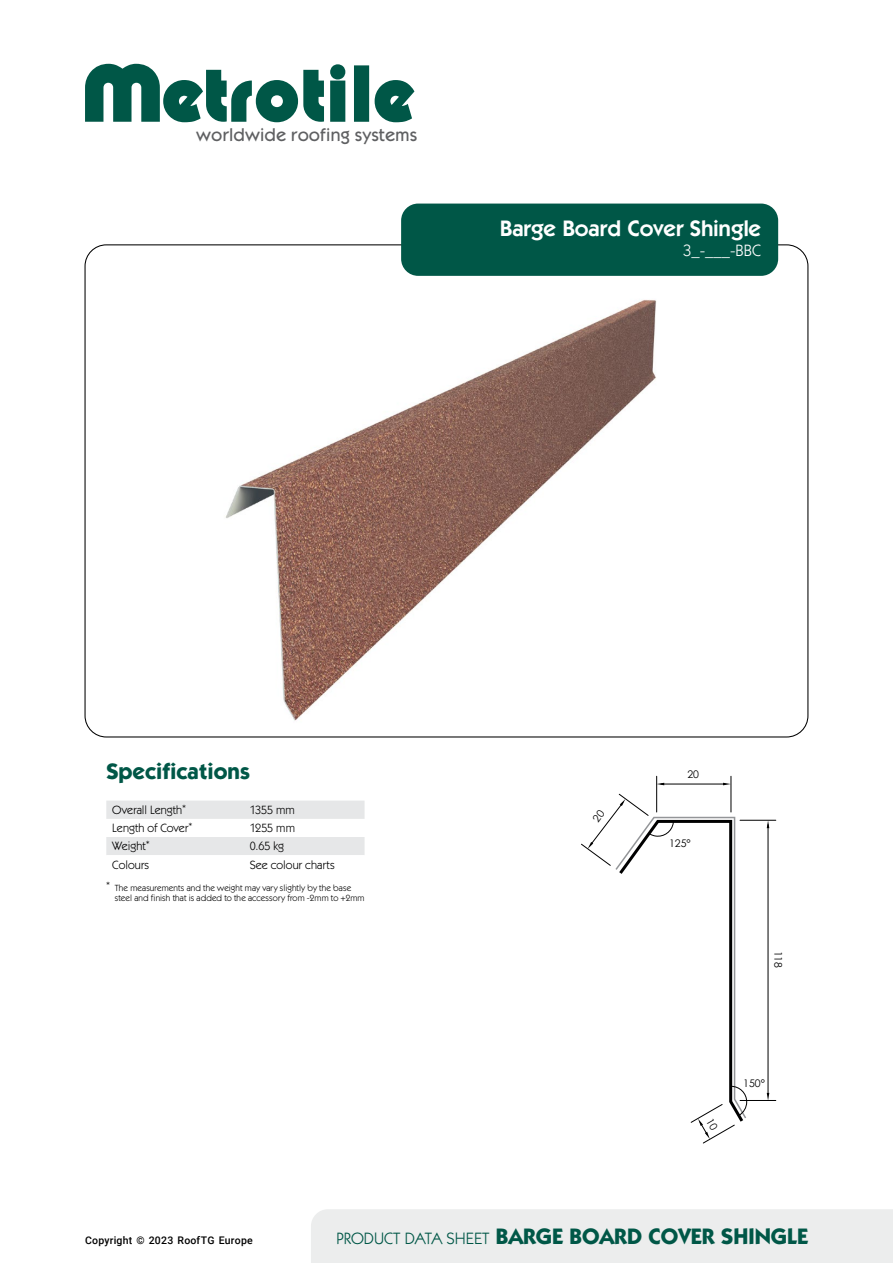
<style>
.page{position:relative;width:893px;height:1263px;background:#fff}
.page>*{position:absolute;margin:0;border:0;box-sizing:border-box;transform-origin:0 0}
.t1{font:700 22.5px "ITC Kabel Std";color:#005747}
.t2{font:600 22.5px "ITC Kabel Std";color:#fff}
.t3{font:500 18.6px "Kabel Itc TOT";color:#5f6062}
.t4{font:16.5px "ITC Kabel Std";color:#fff}
.t5{font:12px "ITC Kabel Std";color:#000}
.t6{font:500 10.5px "Roboto";letter-spacing:.025em;color:#000}
.t7{font:10.5px "Century Gothic";color:#000}
.t8{font:9px/10.8px "ITC Kabel Std";letter-spacing:.015em;color:#000}
.s1{font-weight:400;font-size:16.5px}
</style>
<div class="page">
<svg style="left:85px;top:64px;width:239px;height:58px"></svg>
<svg style="left:330px;top:64px;width:15px;height:58px"></svg>
<div style="left:354px;top:65px;width:15px;height:57px;background:#005747"></div>
<svg style="left:375px;top:80px;width:39px;height:42px"></svg>
<div style="left:401px;top:204px;width:377px;height:72px;background:#005747;border-radius:17px"></div>
<svg style="left:106px;top:800px;width:259px;height:55px"></svg>
<div style="left:311px;top:1209px;width:582px;height:54px;background:#eceded"></div>
<svg style="left:767px;top:1093px;width:2px;height:7px"></svg>
<hr style="left:656px;top:776px;width:1px;height:36px;background:#000">
<hr style="left:740px;top:1100px;width:36px;height:1px;background:#000">
<hr style="left:731px;top:776px;width:1px;height:36px;background:#000">
<hr style="left:740px;top:820px;width:36px;height:1px;background:#000">
<hr style="left:661px;top:784px;width:64px;height:1px;background:#000">
<hr style="left:768px;top:825px;width:1px;height:269px;background:#000">
<svg style="left:723px;top:783px;width:8px;height:2px"></svg>
<img style="left:225px;top:300px;width:432px;height:421px">
<svg style="left:581px;top:794px;width:167px;height:349px"></svg>
<h2 class="t3" style="left:196px;top:125px;width:223px">worldwide roofing systems</h2>
<h1 class="t2" style="left:500px;top:215px;width:263px">Barge Board Cover Shingle</h1>
<h3 class="t4" style="left:683px;top:241px;width:79px">3_-___-BBC</h3>
<h1 class="t1" style="left:106px;top:758px;width:145px">Specifications</h1>
<h3 class="t5" style="left:112px;top:803px;width:75px">Overall Length<sup>*</sup></h3>
<h3 class="t5" style="left:250px;top:803px;width:47px">1355 mm</h3>
<h3 class="t5" style="left:112px;top:821px;width:82px">Length of Cover<sup>*</sup></h3>
<h3 class="t5" style="left:250px;top:821px;width:47px">1255 mm</h3>
<h3 class="t5" style="left:112px;top:839px;width:39px">Weight<sup>*</sup></h3>
<h3 class="t5" style="left:250px;top:839px;width:36px">0.65 kg</h3>
<h3 class="t5" style="left:112px;top:857px;width:38px">Colours</h3>
<h3 class="t5" style="left:250px;top:857px;width:87px">See colour charts</h3>
<p class="t8" style="left:115px;top:882px;width:251px;text-indent:-9px">* The measurements and the weight may vary slightly by the base steel and finish that is added to the accessory from -2mm to +2mm</p>
<p class="t7" style="left:687px;top:766px;width:13px">20</p>
<p class="t7" style="left:669px;top:836px;width:23px">125°</p>
<p class="t7" style="left:786px;top:950px;width:19px;rotate:90deg">118</p>
<p class="t7" style="left:743px;top:1075px;width:23px">150°</p>
<p class="t6" style="left:85px;top:1233px;width:169px">Copyright © 2023 RoofTG Europe</p>
<h1 class="t1" style="left:336px;top:1223px;width:473px"><span class="s1">PRODUCT DATA SHEET</span> BARGE BOARD COVER SHINGLE</h1>
</div>
